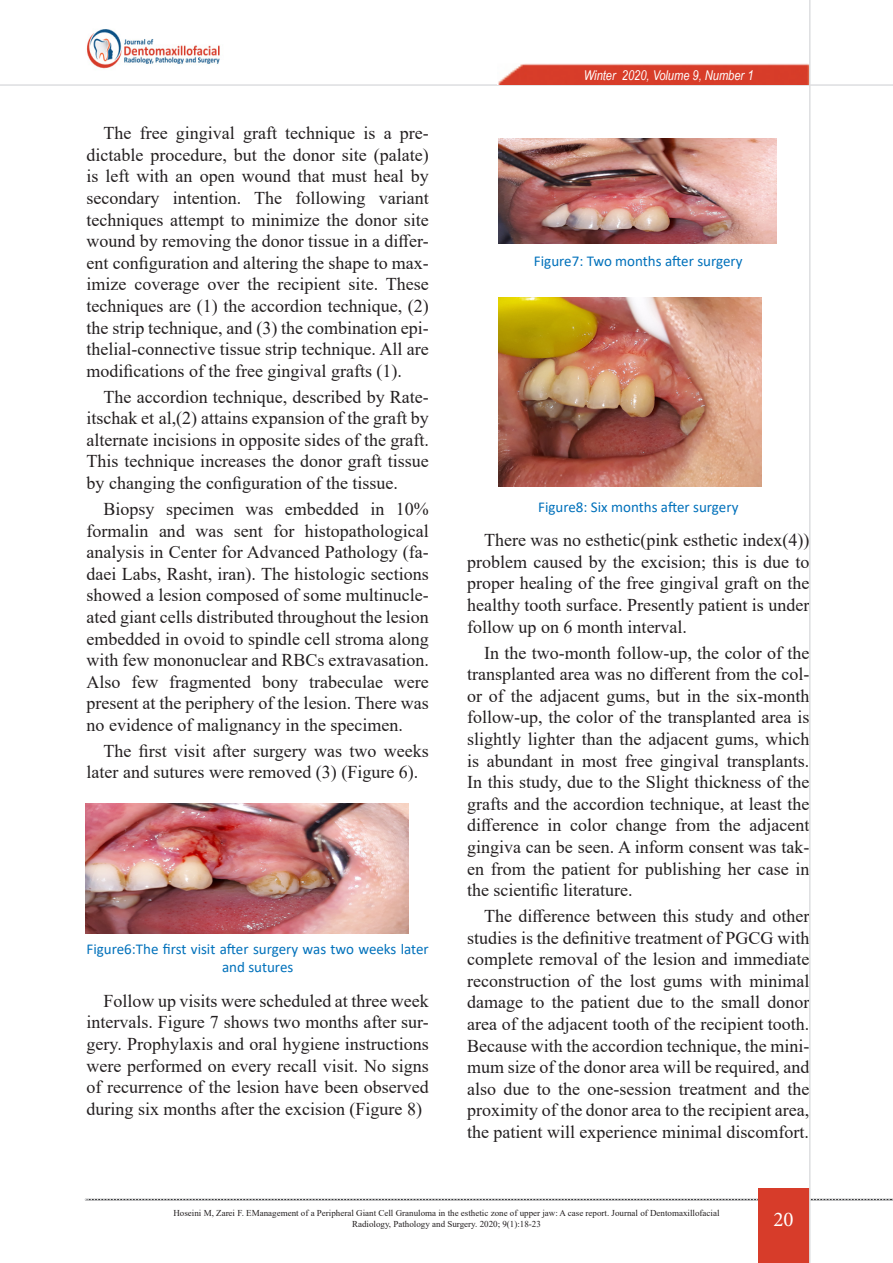
<style>
.page{position:relative;width:893px;height:1263px;background:#fff}
.page>*{position:absolute;margin:0;border:0;box-sizing:border-box;transform-origin:0 0}
.t1{font:21px "Minion Pro";color:#fff}
.متن_اصلی{font:18px/21.6px "Times New Roman";color:#231f20;text-align:justify}
.عنوان_شکل_و_جدول{font:15px/18px "Calibri";color:#0071bb;text-align:center}
.t2{font:italic 13.5px "Arial Narrow";color:#fff}
.t3{font:9px/10.8px "Times New Roman";color:#231f20;text-align:center}
</style>
<div class="page">
<img style="left:86px;top:29px;width:134px;height:40px">
<hr style="left:0;top:84px;width:893px;height:2px;background:#dddee0">
<img style="left:497px;top:63px;width:312px;height:22px">
<svg style="left:85px;top:1198px;width:808px;height:2px;background:#aeaeaf"></svg>
<div style="left:758px;top:1188px;width:51px;height:75px;background:#d73c2a"></div>
<hr style="left:809px;top:0;width:1px;height:1263px;background:#dddee0">
<img style="left:85px;top:804px;width:323px;height:129px">
<img style="left:499px;top:138px;width:277px;height:105px">
<img style="left:499px;top:298px;width:262px;height:189px">
<p class="متن_اصلی" style="left:87px;top:122px;width:344px;text-indent:17px">The free gingival graft technique is a pre&shy;dictable procedure, but the donor site (palate) is left with an open wound that must heal by secondary intention. The following variant techniques attempt to minimize the donor site wound by removing the donor tissue in a differ&shy;ent configuration and altering the shape to max&shy;imize coverage over the recipient site. These techniques are (1) the accordion technique, (2) the strip technique, and (3) the combination epi&shy;thelial-connective tissue strip technique. All are modifications of the free gingival grafts (1).</p>
<p class="متن_اصلی" style="left:87px;top:385px;width:344px;text-indent:17px">The accordion technique, described by Rate&shy;itschak et al,(2) attains expansion of the graft by alternate incisions in opposite sides of the graft.<br>This technique increases the donor graft tissue by changing the configuration of the tissue.</p>
<p class="متن_اصلی" style="left:87px;top:497px;width:344px;text-indent:17px">Biopsy specimen was embedded in 10% formalin and was sent for histopathological analysis in Center for Advanced Pathology (fa&shy;daei Labs, Rasht, iran). The histologic sections showed a lesion composed of some multinucle&shy;ated giant cells distributed throughout the lesion embedded in ovoid to spindle cell stroma along with few mononuclear and RBCs extravasation.<br>Also few fragmented bony trabeculae were present at the periphery of the lesion. There was no evidence of malignancy in the specimen.</p>
<p class="متن_اصلی" style="left:87px;top:739px;width:344px;text-indent:17px">The first visit after surgery was two weeks later and sutures were removed (3) (Figure 6).</p>
<p class="عنوان_شکل_و_جدول" style="left:87px;top:940px;width:344px">Figure6:The first visit after surgery was two weeks later and sutures</p>
<p class="متن_اصلی" style="left:87px;top:989px;width:344px;text-indent:17px">Follow up visits were scheduled at three week intervals. Figure 7 shows two months after sur&shy;gery. Prophylaxis and oral hygiene instructions were performed on every recall visit. No signs of recurrence of the lesion have been observed during six months after the excision (Figure 8)</p>
<p class="t2" style="left:584px;top:66px;width:171px">Winter 2020, Volume 9, Number 1</p>
<p class="عنوان_شکل_و_جدول" style="left:534px;top:251px;width:210px">Figure7: Two months after surgery</p>
<p class="عنوان_شکل_و_جدول" style="left:538px;top:497px;width:202px">Figure8: Six months after surgery</p>
<p class="متن_اصلی" style="left:467px;top:529px;width:344px;text-indent:17px">There was no esthetic(pink esthetic index(4)) problem caused by the excision; this is due to proper healing of the free gingival graft on the healthy tooth surface. Presently patient is under follow up on 6 month interval.</p>
<p class="متن_اصلی" style="left:467px;top:641px;width:344px;text-indent:17px">In the two-month follow-up, the color of the transplanted area was no different from the col&shy;or of the adjacent gums, but in the six-month follow-up, the color of the transplanted area is slightly lighter than the adjacent gums, which is abundant in most free gingival transplants.<br>In this study, due to the Slight thickness of the grafts and the accordion technique, at least the difference in color change from the adjacent gingiva can be seen. A inform consent was tak&shy;en from the patient for publishing her case in the scientific literature.</p>
<p class="متن_اصلی" style="left:467px;top:904px;width:344px;text-indent:17px">The difference between this study and other studies is the definitive treatment of PGCG with complete removal of the lesion and immediate reconstruction of the lost gums with minimal damage to the patient due to the small donor area of the adjacent tooth of the recipient tooth.<br>Because with the accordion technique, the mini&shy;mum size of the donor area will be required, and also due to the one-session treatment and the proximity of the donor area to the recipient area, the patient will experience minimal discomfort.</p>
<p class="t3" style="left:173px;top:1207px;width:548px">Hoseini M, Zarei F. EManagement of a Peripheral Giant Cell Granuloma in the esthetic zone of upper jaw: A case report. Journal of Dentomaxillofacial<br>Radiology, Pathology and Surgery. 2020; 9(1):18-23</p>
<p class="t1" style="left:773px;top:1205px;width:22px">20</p>
</div>
